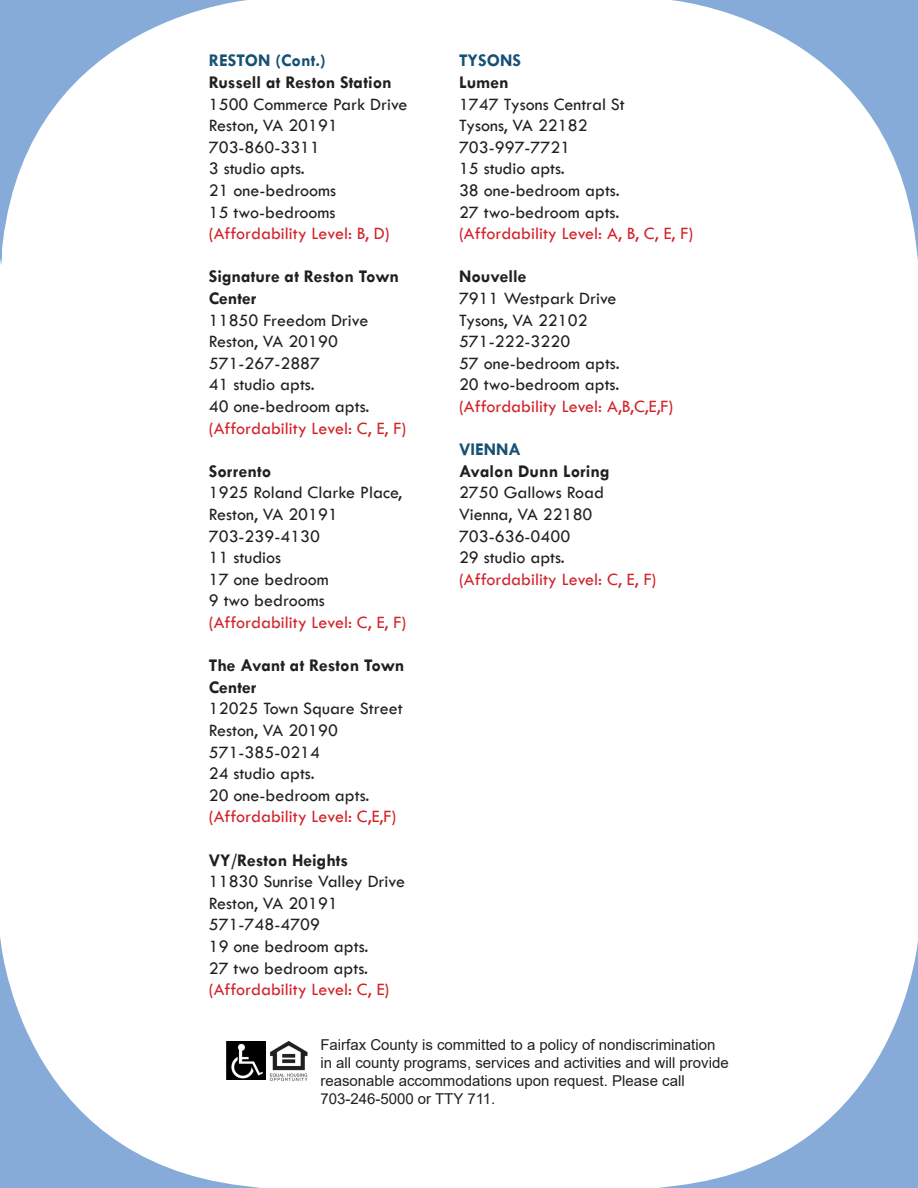
<style>
.page{position:relative;width:918px;height:1188px;background:#fff}
.page>*{position:absolute;margin:0;border:0;box-sizing:border-box;transform-origin:0 0}
.t1{font:18px/21.6px "Tw Cen";color:#231f20}
.t2{font:18px/21.6px "Tw Cen";color:#d1232a}
.t3{font:700 18px/21.6px "Tw Cen";color:#231f20}
.t4{font:700 18px "Tw Cen";color:#165074}
.t5{font:15px/18px "Arial";color:#231f20}
.s1{font-weight:400}
.s2{color:#231f20}
</style>
<div class="page">
<svg style="left:658px;top:941px;width:260px;height:247px"></svg>
<svg style="left:0;top:4px;width:1px;height:260px"></svg>
<svg style="left:1px;top:944px;width:262px;height:244px"></svg>
<svg style="left:1px;top:0;width:246px;height:265px"></svg>
<svg style="left:671px;top:0;width:247px;height:260px"></svg>
<img style="left:263px;top:1041px;width:45px;height:41px">
<img style="left:227px;top:1042px;width:38px;height:37px">
<p class="t4" style="left:209px;top:50px;width:118px">RESTON (Cont.)</p>
<p class="t3" style="left:209px;top:71px;width:200px">Russell at Reston Station<br><span class="s1">1500 Commerce Park Drive</span></p>
<p class="t1" style="left:209px;top:115px;width:131px">Reston, VA 20191</p>
<p class="t1" style="left:209px;top:136px;width:113px">703-860-3311</p>
<p class="t1" style="left:209px;top:158px;width:97px">3 studio apts.</p>
<p class="t1" style="left:209px;top:179px;width:129px">21 one-bedrooms</p>
<p class="t2" style="left:209px;top:201px;width:182px"><span class="s2">15 two-bedrooms </span>(Affordability Level: B, D)</p>
<p class="t3" style="left:209px;top:265px;width:192px">Signature at Reston Town<br>Center</p>
<p class="t1" style="left:209px;top:309px;width:161px">11850 Freedom Drive</p>
<p class="t1" style="left:209px;top:331px;width:131px">Reston, VA 20190</p>
<p class="t1" style="left:209px;top:352px;width:113px">571-267-2887</p>
<p class="t1" style="left:209px;top:374px;width:107px">41 studio apts.</p>
<p class="t1" style="left:209px;top:395px;width:162px">40 one-bedroom apts.</p>
<p class="t2" style="left:209px;top:417px;width:199px">(Affordability Level: C, E, F)</p>
<p class="t3" style="left:209px;top:460px;width:64px">Sorrento</p>
<p class="t1" style="left:209px;top:482px;width:195px">1925 Roland Clarke Place,<br>Reston, VA 20191</p>
<p class="t1" style="left:209px;top:525px;width:113px">703-239-4130</p>
<p class="t1" style="left:209px;top:547px;width:74px">11 studios</p>
<p class="t1" style="left:209px;top:568px;width:122px">17 one bedroom</p>
<p class="t1" style="left:209px;top:590px;width:117px">9 two bedrooms</p>
<p class="t2" style="left:209px;top:611px;width:199px">(Affordability Level: C, E, F)</p>
<p class="t3" style="left:209px;top:654px;width:197px">The Avant at Reston Town<br>Center</p>
<p class="t1" style="left:209px;top:698px;width:195px">12025 Town Square Street</p>
<p class="t1" style="left:209px;top:719px;width:131px">Reston, VA 20190</p>
<p class="t1" style="left:209px;top:741px;width:113px">571-385-0214</p>
<p class="t1" style="left:209px;top:763px;width:107px">24 studio apts.</p>
<p class="t1" style="left:209px;top:784px;width:162px">20 one-bedroom apts.</p>
<p class="t2" style="left:209px;top:806px;width:189px">(Affordability Level: C,E,F)</p>
<p class="t3" style="left:209px;top:849px;width:141px">VY/Reston Heights</p>
<p class="t1" style="left:209px;top:871px;width:198px">11830 Sunrise Valley Drive</p>
<p class="t1" style="left:209px;top:892px;width:131px">Reston, VA 20191</p>
<p class="t1" style="left:209px;top:914px;width:113px">571-748-4709</p>
<p class="t1" style="left:209px;top:935px;width:161px">19 one bedroom apts.</p>
<p class="t2" style="left:209px;top:957px;width:182px"><span class="s2">27 two bedroom apts. </span>(Affordability Level: C, E)</p>
<p class="t4" style="left:459px;top:50px;width:63px">TYSONS</p>
<p class="t3" style="left:459px;top:71px;width:51px">Lumen</p>
<p class="t1" style="left:459px;top:93px;width:167px">1747 Tysons Central St</p>
<p class="t1" style="left:459px;top:115px;width:130px">Tysons, VA 22182</p>
<p class="t1" style="left:459px;top:136px;width:113px">703-997-7721</p>
<p class="t1" style="left:459px;top:158px;width:162px">15 studio apts.<br>38 one-bedroom apts.<br>27 two-bedroom apts.</p>
<p class="t2" style="left:459px;top:223px;width:236px">(Affordability Level: A, B, C, E, F)</p>
<p class="t3" style="left:459px;top:265px;width:69px">Nouvelle</p>
<p class="t1" style="left:459px;top:287px;width:159px">7911 Westpark Drive</p>
<p class="t1" style="left:459px;top:309px;width:130px">Tysons, VA 22102</p>
<p class="t1" style="left:459px;top:331px;width:113px">571-222-3220</p>
<p class="t1" style="left:459px;top:352px;width:162px">57 one-bedroom apts.</p>
<p class="t2" style="left:459px;top:374px;width:216px"><span class="s2">20 two-bedroom apts. </span>(Affordability Level: A,B,C,E,F)</p>
<p class="t4" style="left:459px;top:439px;width:63px">VIENNA</p>
<p class="t3" style="left:459px;top:460px;width:152px">Avalon Dunn Loring</p>
<p class="t1" style="left:459px;top:482px;width:147px">2750 Gallows Road</p>
<p class="t1" style="left:459px;top:503px;width:135px">Vienna, VA 22180</p>
<p class="t1" style="left:459px;top:525px;width:113px">703-636-0400</p>
<p class="t2" style="left:459px;top:547px;width:199px"><span class="s2">29 studio apts. </span>(Affordability Level: C, E, F)</p>
<p class="t5" style="left:320px;top:1035px;width:410px">Fairfax County is committed to a policy of nondiscrimination in all county programs, services and activities and will provide reasonable accommodations upon request. Please call 703-246-5000 or TTY 711.</p>
</div>
